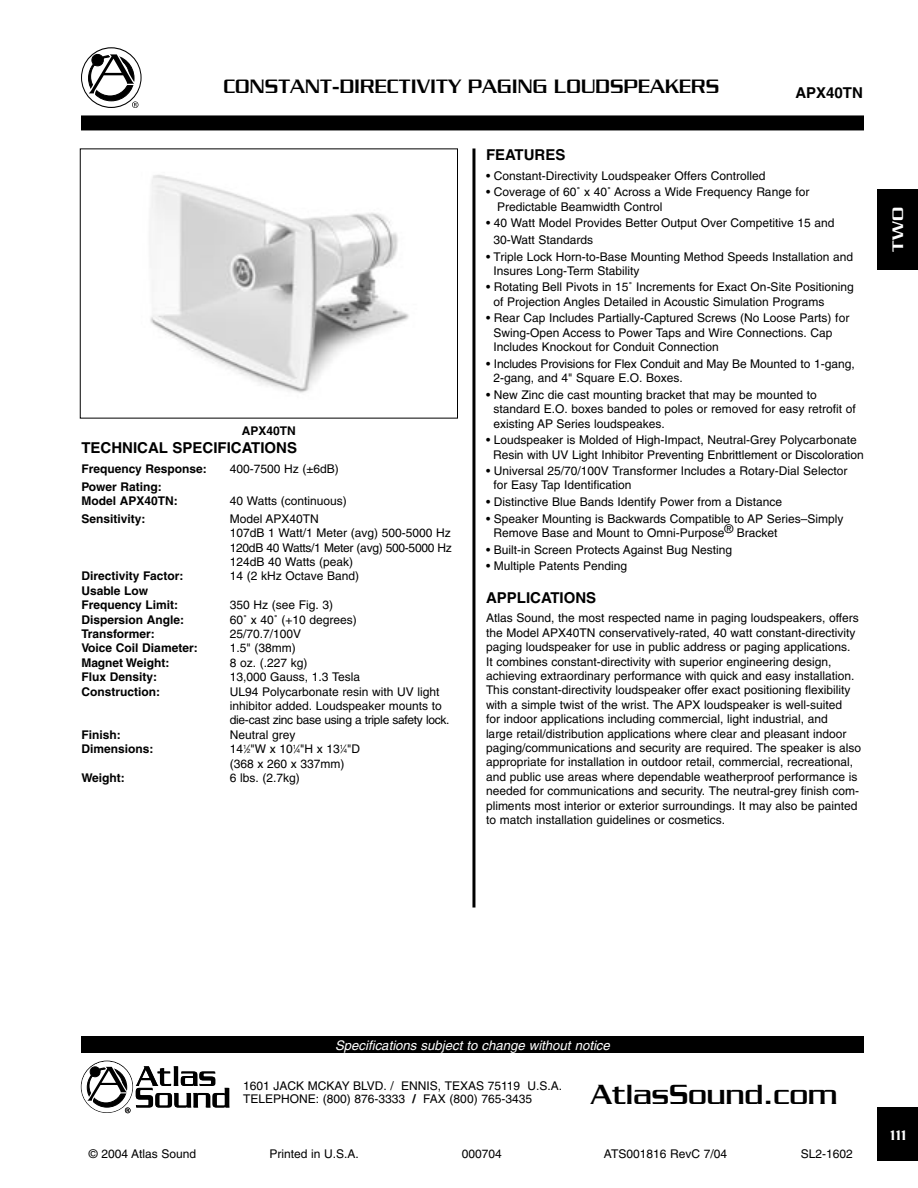
<style>
.page{position:relative;width:918px;height:1188px;background:#fff}
.page>*{position:absolute;margin:0;border:0;box-sizing:border-box;transform-origin:0 0}
.t1{font:600 30px "Chainlink";color:#000}
.Headlines{font:600 21px "Chainlink";color:#000}
.t2{font:600 16.5px "Chainlink";color:#fff;scale:1.25 1}
.Subhead{font:700 15px "Helvetica";color:#000}
.Part_Numbers-Top_Pg{font:700 15px "Helvetica";color:#000}
.t3{font:600 15px "Chainlink";color:#fff}
.t4{font:italic 13.2px "Helvetica";color:#fff}
.Body_Copy{font:12px/14.4px "Helvetica";color:#000}
.Body_Copy-2{font:700 12px "Helvetica";color:#000}
.Body_Copy-3{font:12px "Helvetica";letter-spacing:-.025em;color:#000}
.s1{font-size:6px}
.s2{font-weight:700}
</style>
<div class="page">
<svg style="left:81px;top:47px;width:61px;height:61px"></svg>
<svg style="left:82px;top:48px;width:59px;height:59px"></svg>
<svg style="left:88px;top:52px;width:50px;height:56px"></svg>
<div style="left:81px;top:115px;width:783px;height:15px;background:#000"></div>
<div style="left:81px;top:1036px;width:783px;height:17px;background:#000"></div>
<div style="left:878px;top:1107px;width:40px;height:54px;background:#000"></div>
<div style="left:878px;top:189px;width:40px;height:81px;background:#000"></div>
<img style="left:150px;top:175px;width:259px;height:218px">
<hr style="left:472px;top:149px;width:3px;height:759px;background:#000">
<svg style="left:85px;top:1065px;width:145px;height:48px"></svg>
<p class="Headlines" style="left:223px;top:74px;width:497px">CONSTANT-DIRECTIVITY PAGING LOUDSPEAKERS</p>
<p class="Part_Numbers-Top_Pg" style="left:795px;top:84px;width:69px">APX40TN</p>
<p class="Body_Copy-2" style="left:242px;top:423px;width:56px">APX40TN</p>
<p class="Subhead" style="left:81px;top:439px;width:217px">TECHNICAL SPECIFICATIONS</p>
<p class="Body_Copy-2" style="left:81px;top:461px;width:127px">Frequency Response:</p>
<p class="Body_Copy" style="left:230px;top:462px;width:111px">400-7500 Hz (±6dB)</p>
<p class="Body_Copy-2" style="left:81px;top:479px;width:82px">Power Rating:</p>
<p class="Body_Copy-2" style="left:81px;top:494px;width:98px">Model APX40TN:</p>
<p class="Body_Copy" style="left:230px;top:494px;width:118px">40 Watts (continuous)</p>
<p class="Body_Copy-2" style="left:81px;top:511px;width:66px">Sensitivity:</p>
<p class="Body_Copy" style="left:230px;top:511px;width:91px">Model APX40TN</p>
<p class="Body_Copy" style="left:230px;top:526px;width:223px">107dB 1 Watt/1 Meter (avg) 500-5000 Hz</p>
<p class="Body_Copy-3" style="left:230px;top:540px;width:223px">120dB 40 Watts/1 Meter (avg) 500-5000 Hz</p>
<p class="Body_Copy" style="left:230px;top:554px;width:125px">124dB 40 Watts (peak)</p>
<p class="Body_Copy-2" style="left:81px;top:569px;width:104px">Directivity Factor:</p>
<p class="Body_Copy" style="left:230px;top:569px;width:131px">14 (2 kHz Octave Band)</p>
<p class="Body_Copy-2" style="left:81px;top:583px;width:68px">Usable Low</p>
<p class="Body_Copy-2" style="left:81px;top:598px;width:98px">Frequency Limit:</p>
<p class="Body_Copy" style="left:230px;top:598px;width:105px">350 Hz (see Fig. 3)</p>
<p class="Body_Copy-2" style="left:81px;top:612px;width:104px">Dispersion Angle:</p>
<p class="Body_Copy" style="left:230px;top:612px;width:129px">60˚ x 40˚ (+10 degrees)</p>
<p class="Body_Copy-2" style="left:81px;top:626px;width:75px">Transformer:</p>
<p class="Body_Copy" style="left:230px;top:626px;width:73px">25/70.7/100V</p>
<p class="Body_Copy-2" style="left:81px;top:641px;width:118px">Voice Coil Diameter:</p>
<p class="Body_Copy" style="left:230px;top:641px;width:67px">1.5" (38mm)</p>
<p class="Body_Copy-2" style="left:81px;top:655px;width:90px">Magnet Weight:</p>
<p class="Body_Copy" style="left:230px;top:655px;width:79px">8 oz. (.227 kg)</p>
<p class="Body_Copy-2" style="left:81px;top:670px;width:77px">Flux Density:</p>
<p class="Body_Copy" style="left:230px;top:670px;width:132px">13,000 Gauss, 1.3 Tesla</p>
<p class="Body_Copy-2" style="left:81px;top:684px;width:80px">Construction:</p>
<p class="Body_Copy" style="left:230px;top:684px;width:221px">UL94 Polycarbonate resin with UV light inhibitor added. Loudspeaker mounts to die-cast zinc base using a triple safety lock.</p>
<p class="Body_Copy-2" style="left:81px;top:727px;width:41px">Finish:</p>
<p class="Body_Copy" style="left:230px;top:727px;width:67px">Neutral grey</p>
<p class="Body_Copy-2" style="left:81px;top:742px;width:74px">Dimensions:</p>
<p class="Body_Copy" style="left:230px;top:742px;width:132px">14<sup>1</sup>⁄<span class="s1">2</span>"W x 10<sup>1</sup>⁄<span class="s1">4</span>"H x 13<sup>1</sup>⁄<span class="s1">4</span>"D</p>
<p class="Body_Copy" style="left:230px;top:756px;width:116px">(368 x 260 x 337mm)</p>
<p class="Body_Copy-2" style="left:81px;top:770px;width:45px">Weight:</p>
<p class="Body_Copy" style="left:230px;top:770px;width:72px">6 lbs. (2.7kg)</p>
<p class="Subhead" style="left:486px;top:146px;width:81px">FEATURES</p>
<p class="Body_Copy" style="left:486px;top:168px;width:281px">• Constant-Directivity Loudspeaker Offers Controlled</p>
<p class="Body_Copy" style="left:497px;top:185px;width:314px;text-indent:-11px">• Coverage of 60˚ x 40˚ Across a Wide Frequency Range for<br>Predictable Beamwidth Control</p>
<p class="Body_Copy" style="left:486px;top:216px;width:350px">• 40 Watt Model Provides Better Output Over Competitive 15 and</p>
<p class="Body_Copy" style="left:493px;top:233px;width:101px">30-Watt Standards</p>
<p class="Body_Copy" style="left:493px;top:249px;width:361px;text-indent:-7px">• Triple Lock Horn-to-Base Mounting Method Speeds Installation and<br>Insures Long-Term Stability</p>
<p class="Body_Copy" style="left:493px;top:280px;width:362px;text-indent:-7px">• Rotating Bell Pivots in 15˚ Increments for Exact On-Site Positioning of Projection Angles Detailed in Acoustic Simulation Programs</p>
<p class="Body_Copy" style="left:493px;top:311px;width:357px;text-indent:-7px">• Rear Cap Includes Partially-Captured Screws (No Loose Parts) for<br>Swing-Open Access to Power Taps and Wire Connections. Cap<br>Includes Knockout for Conduit Connection</p>
<p class="Body_Copy" style="left:493px;top:356px;width:363px;text-indent:-7px">• Includes Provisions for Flex Conduit and May Be Mounted to 1-gang,<br>2-gang, and 4" Square E.O. Boxes.</p>
<p class="Body_Copy" style="left:493px;top:387px;width:364px;text-indent:-7px">• New Zinc die cast mounting bracket that may be mounted to standard E.O. boxes banded to poles or removed for easy retrofit of existing AP Series loudspeakes.</p>
<p class="Body_Copy" style="left:493px;top:433px;width:372px;text-indent:-7px">• Loudspeaker is Molded of High-Impact, Neutral-Grey Polycarbonate<br>Resin with UV Light Inhibitor Preventing Enbrittlement or Discoloration</p>
<p class="Body_Copy" style="left:493px;top:464px;width:355px;text-indent:-7px">• Universal 25/70/100V Transformer Includes a Rotary-Dial Selector for Easy Tap Identification</p>
<p class="Body_Copy" style="left:486px;top:495px;width:298px">• Distinctive Blue Bands Identify Power from a Distance</p>
<p class="Body_Copy" style="left:493px;top:511px;width:352px;text-indent:-7px">• Speaker Mounting is Backwards Compatible to AP Series–Simply<br>Remove Base and Mount to Omni-Purpose® Bracket</p>
<p class="Body_Copy" style="left:486px;top:542px;width:248px">• Built-in Screen Protects Against Bug Nesting</p>
<p class="Body_Copy" style="left:486px;top:559px;width:143px">• Multiple Patents Pending</p>
<p class="Subhead" style="left:486px;top:588px;width:112px">APPLICATIONS</p>
<p class="Body_Copy" style="left:486px;top:611px;width:377px">Atlas Sound, the most respected name in paging loudspeakers, offers the Model APX40TN conservatively-rated, 40 watt constant-directivity paging loudspeaker for use in public address or paging applications.<br>It combines constant-directivity with superior engineering design, achieving extraordinary performance with quick and easy installation.<br>This constant-directivity loudspeaker offer exact positioning flexibility with a simple twist of the wrist. The APX loudspeaker is well-suited<br>for indoor applications including commercial, light industrial, and<br>large retail/distribution applications where clear and pleasant indoor paging/communications and security are required. The speaker is also appropriate for installation in outdoor retail, commercial, recreational, and public use areas where dependable weatherproof performance is needed for communications and security. The neutral-grey finish com&shy;pliments most interior or exterior surroundings. It may also be painted to match installation guidelines or cosmetics.</p>
<p class="t2" style="left:889px;top:252px;width:38px;rotate:-90deg">TWO</p>
<p class="t4" style="left:335px;top:1037px;width:276px">Specifications subject to change without notice</p>
<p class="Body_Copy" style="left:243px;top:1078px;width:321px">1601 JACK MCKAY BLVD. / ENNIS, TEXAS 75119 U.S.A.</p>
<p class="Body_Copy" style="left:243px;top:1092px;width:290px">TELEPHONE: (800) 876-3333 <span class="s2">/</span> FAX (800) 765-3435</p>
<p class="t1" style="left:591px;top:1077px;width:248px">AtlasSound.com</p>
<p class="Body_Copy" style="left:89px;top:1147px;width:109px">© 2004 Atlas Sound</p>
<p class="Body_Copy" style="left:270px;top:1147px;width:91px">Printed in U.S.A.</p>
<p class="Body_Copy" style="left:462px;top:1147px;width:42px">000704</p>
<p class="Body_Copy" style="left:604px;top:1147px;width:125px">ATS001816 RevC 7/04</p>
<p class="Body_Copy" style="left:801px;top:1147px;width:54px">SL2-1602</p>
<p class="t3" style="left:890px;top:1126px;width:18px">111</p>
</div>
